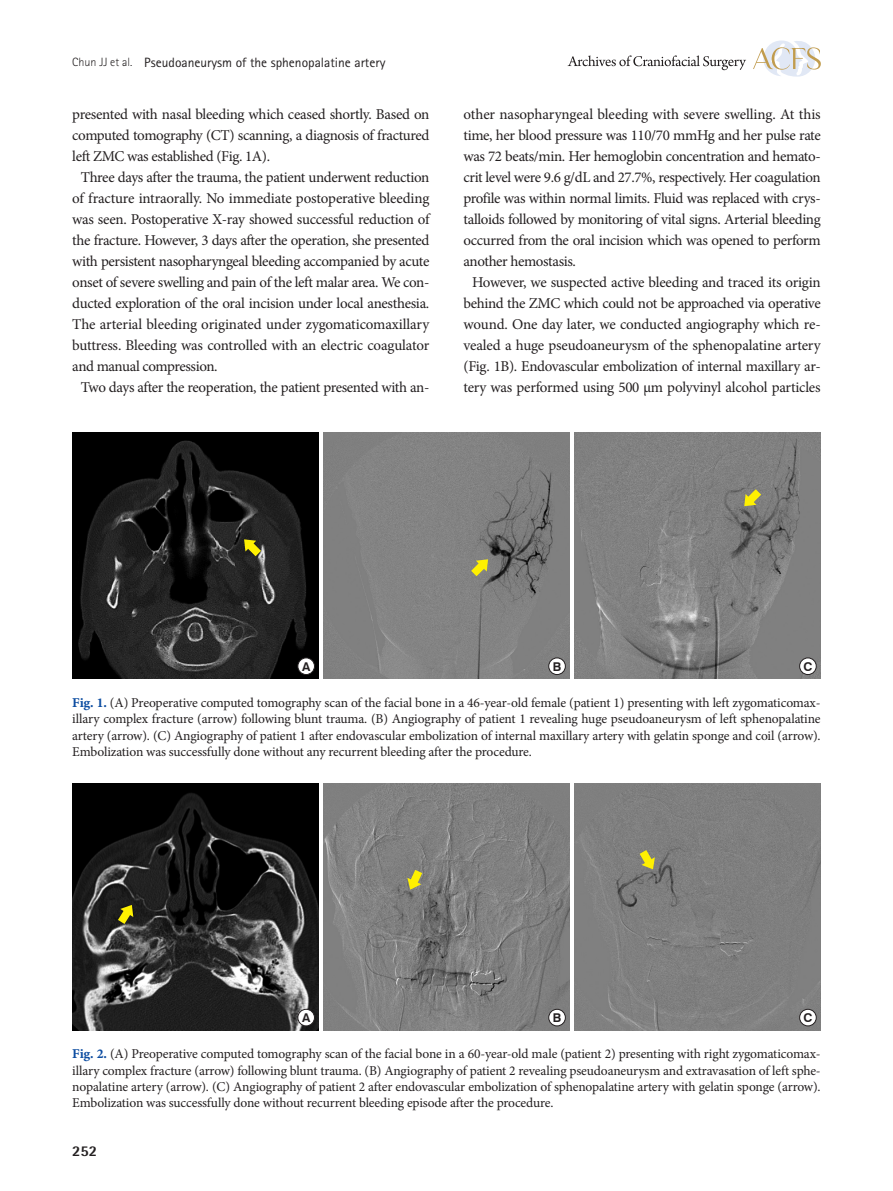
<style>
.page{position:relative;width:893px;height:1191px;background:#fff}
.page>*{position:absolute;margin:0;border:0;box-sizing:border-box;transform-origin:0 0}
.본문{font:15px/21px "Minion Pro";letter-spacing:-.02em;color:#231f20;text-align:justify}
.본문_0{font:15px/21px "Minion Pro";letter-spacing:-.025em;color:#231f20;text-align:justify}
.t1{font:800 15px "Rotis Semi Sans Std";color:#231f20}
.표그림제목{font:13.5px/16.2px "Minion Pro";letter-spacing:-.01em;color:#231f20;text-align:justify}
.t2{font:13.5px "Rotis Sans Serif Std";color:#231f20}
.t3{font:700 12.15px "Swiss 721 BT";color:#231f20}
.s1{font-weight:300;font-size:12px}
.s2{font-family:"Minion Pro Bold Capt";color:#0d4da1}
</style>
<div class="page">
<svg style="left:753px;top:40px;width:68px;height:37px"></svg>
<svg style="left:568px;top:55px;width:178px;height:15px"></svg>
<img style="left:72px;top:432px;width:247px;height:247px">
<img style="left:72px;top:783px;width:247px;height:247px">
<img style="left:323px;top:432px;width:247px;height:247px">
<img style="left:323px;top:783px;width:247px;height:247px">
<img style="left:574px;top:432px;width:247px;height:247px">
<div style="left:574px;top:783px;width:247px;height:247px;background:#7f7f7f"></div>
<div style="left:298px;top:658px;width:16px;height:16px;background:#fff;border-radius:50%"></div>
<div style="left:298px;top:657px;width:17px;height:17px;border:1px solid #231f20;border-radius:50%"></div>
<div style="left:298px;top:1009px;width:16px;height:17px;background:#fff;border-radius:50%"></div>
<div style="left:298px;top:1009px;width:17px;height:17px;border:1px solid #231f20;border-radius:50%"></div>
<div style="left:549px;top:658px;width:16px;height:16px;background:#fff;border-radius:50%"></div>
<div style="left:549px;top:657px;width:17px;height:17px;border:1px solid #231f20;border-radius:50%"></div>
<div style="left:549px;top:1009px;width:16px;height:17px;background:#fff;border-radius:50%"></div>
<div style="left:549px;top:1009px;width:17px;height:17px;border:1px solid #231f20;border-radius:50%"></div>
<div style="left:800px;top:658px;width:16px;height:16px;background:#fff;border-radius:50%"></div>
<div style="left:799px;top:657px;width:17px;height:17px;border:1px solid #231f20;border-radius:50%"></div>
<div style="left:800px;top:1009px;width:16px;height:17px;background:#fff;border-radius:50%"></div>
<div style="left:799px;top:1009px;width:17px;height:17px;border:1px solid #231f20;border-radius:50%"></div>
<svg style="left:244px;top:539px;width:17px;height:17px"></svg>
<svg style="left:471px;top:559px;width:17px;height:17px"></svg>
<svg style="left:744px;top:489px;width:17px;height:17px"></svg>
<svg style="left:407px;top:870px;width:15px;height:19px"></svg>
<svg style="left:640px;top:850px;width:15px;height:19px"></svg>
<svg style="left:118px;top:905px;width:15px;height:19px"></svg>
<p class="t2" style="left:72px;top:54px;width:315px"><span class="s1">Chun JJ et al.</span> Pseudoaneurysm of the sphenopalatine artery</p>
<p class="본문_0" style="left:72px;top:103px;width:359px">presented with nasal bleeding which ceased shortly. Based on computed tomography (CT) scanning, a diagnosis of fractured left ZMC was established (Fig. 1A).</p>
<p class="본문" style="left:72px;top:166px;width:359px;text-indent:9px">Three days after the trauma, the patient underwent reduction of fracture intraorally. No immediate postoperative bleeding was seen. Postoperative X-ray showed successful reduction of the fracture. However, 3 days after the operation, she presented with persistent nasopharyngeal bleeding accompanied by acute onset of severe swelling and pain of the left malar area. We con&shy;ducted exploration of the oral incision under local anesthesia.<br>The arterial bleeding originated under zygomaticomaxillary buttress. Bleeding was controlled with an electric coagulator and manual compression.</p>
<p class="본문" style="left:81px;top:376px;width:350px">Two days after the reoperation, the patient presented with an-</p>
<p class="본문" style="left:463px;top:103px;width:359px">other nasopharyngeal bleeding with severe swelling. At this time, her blood pressure was 110/70 mmHg and her pulse rate was 72 beats/min. Her hemoglobin concentration and hemato&shy;crit level were 9.6 g/dL and 27.7%, respectively. Her coagulation profile was within normal limits. Fluid was replaced with crys&shy;talloids followed by monitoring of vital signs. Arterial bleeding occurred from the oral incision which was opened to perform another hemostasis.</p>
<p class="본문" style="left:463px;top:271px;width:359px;text-align:center">However, we suspected active bleeding and traced its origin behind the ZMC which could not be approached via operative wound. One day later, we conducted angiography which re&shy;vealed a huge pseudoaneurysm of the sphenopalatine artery (Fig. 1B). Endovascular embolization of internal maxillary ar&shy;tery was performed using 500 μm polyvinyl alcohol particles</p>
<p class="t3" style="left:302px;top:659px;width:10px">A</p>
<p class="t3" style="left:553px;top:659px;width:10px">B</p>
<p class="t3" style="left:803px;top:659px;width:10px">C</p>
<p class="표그림제목" style="left:72px;top:695px;width:750px"><span class="s2">Fig. 1.</span> (A) Preoperative computed tomography scan of the facial bone in a 46-year-old female (patient 1) presenting with left zygomaticomax&shy;illary complex fracture (arrow) following blunt trauma. (B) Angiography of patient 1 revealing huge pseudoaneurysm of left sphenopalatine artery (arrow). (C) Angiography of patient 1 after endovascular embolization of internal maxillary artery with gelatin sponge and coil (arrow).<br>Embolization was successfully done without any recurrent bleeding after the procedure.</p>
<p class="t3" style="left:302px;top:1010px;width:10px">A</p>
<p class="t3" style="left:553px;top:1010px;width:10px">B</p>
<p class="t3" style="left:803px;top:1010px;width:10px">C</p>
<p class="표그림제목" style="left:72px;top:1046px;width:750px"><span class="s2">Fig. 2.</span> (A) Preoperative computed tomography scan of the facial bone in a 60-year-old male (patient 2) presenting with right zygomaticomax&shy;illary complex fracture (arrow) following blunt trauma. (B) Angiography of patient 2 revealing pseudoaneurysm and extravasation of left sphe&shy;nopalatine artery (arrow). (C) Angiography of patient 2 after endovascular embolization of sphenopalatine artery with gelatin sponge (arrow).<br>Embolization was successfully done without recurrent bleeding episode after the procedure.</p>
<p class="t1" style="left:72px;top:1141px;width:27px">252</p>
</div>
